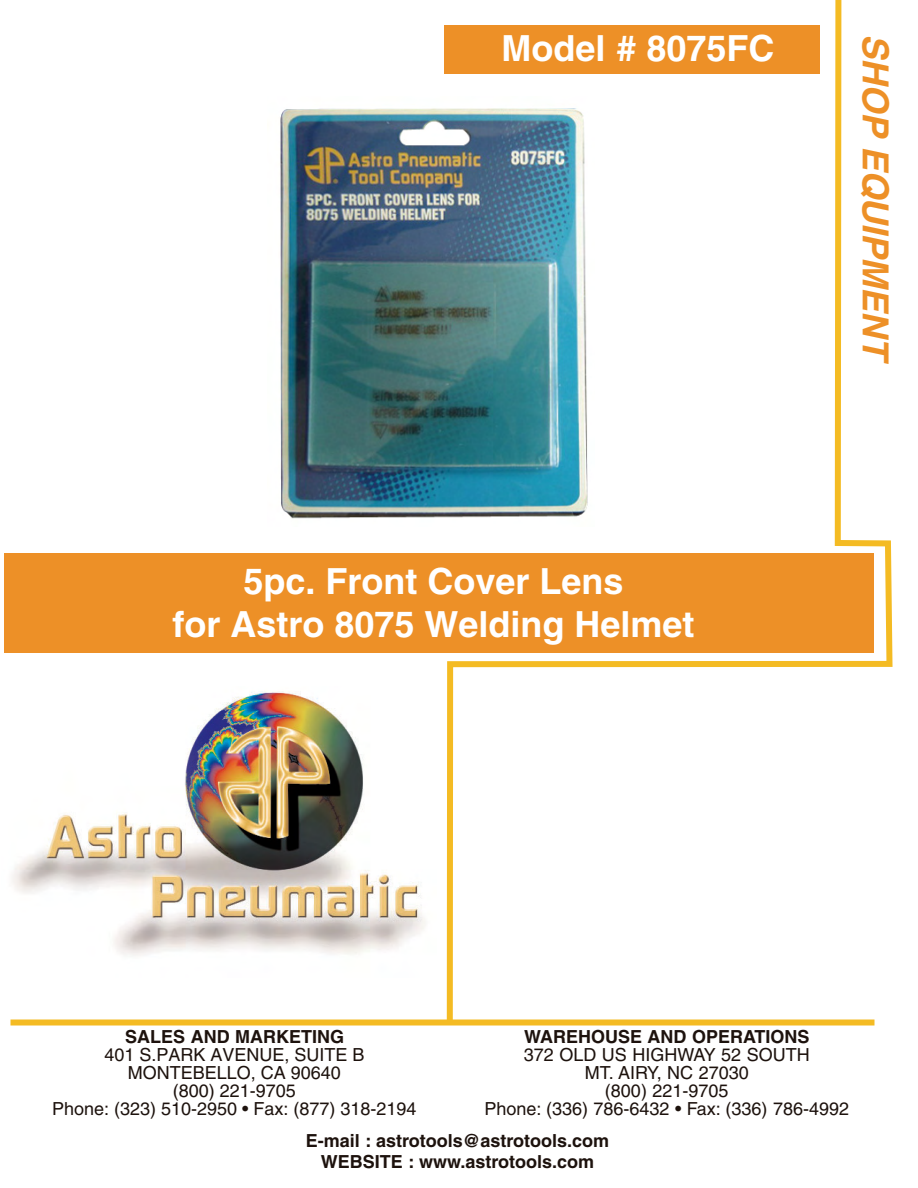
<style>
.page{position:relative;width:918px;height:1188px;background:#fff}
.page>*{position:absolute;margin:0;border:0;box-sizing:border-box;transform-origin:0 0}
.t1{font:700 36px/43.2px "Helvetica";color:#fff;text-align:center}
.t2{font:italic 700 36px "Helvetica";color:#ed9027}
.t3{font:18px/18px "Helvetica";color:#1d120d;text-align:center}
.t4{font:700 18px/21.6px "Helvetica";color:#1d120d;text-align:center}
</style>
<div class="page">
<div style="left:4px;top:553px;width:870px;height:99px;background:#ed9027"></div>
<img style="left:12px;top:691px;width:414px;height:265px">
<svg style="left:444px;top:0;width:449px;height:1026px"></svg>
<div style="left:10px;top:1020px;width:864px;height:6px;background:#f4bb23"></div>
<img style="left:280px;top:96px;width:315px;height:430px">
<h1 class="t1" style="left:501px;top:27px;width:275px">Model # 8075FC</h1>
<h1 class="t1" style="left:172px;top:559px;width:524px">5pc. Front Cover Lens<br>for Astro 8075 Welding Helmet</h1>
<h1 class="t2" style="left:898px;top:34px;width:336px;rotate:90deg">SHOP EQUIPMENT</h1>
<p class="t4" style="left:125px;top:1026px;width:220px">SALES AND MARKETING</p>
<p class="t4" style="left:524px;top:1026px;width:287px">WAREHOUSE AND OPERATIONS</p>
<p class="t3" style="left:484px;top:1046px;width:366px">372 OLD US HIGHWAY 52 SOUTH<br>MT. AIRY, NC 27030<br>(800) 221-9705<br>Phone: (336) 786-6432 • Fax: (336) 786-4992</p>
<p class="t4" style="left:306px;top:1129px;width:305px">E-mail : astrotools@astrotools.com<br>WEBSITE : www.astrotools.com</p>
<p class="t3" style="left:52px;top:1046px;width:366px">401 S.PARK AVENUE, SUITE B<br>MONTEBELLO, CA 90640<br>(800) 221-9705<br>Phone: (323) 510-2950 • Fax: (877) 318-2194</p>
</div>
